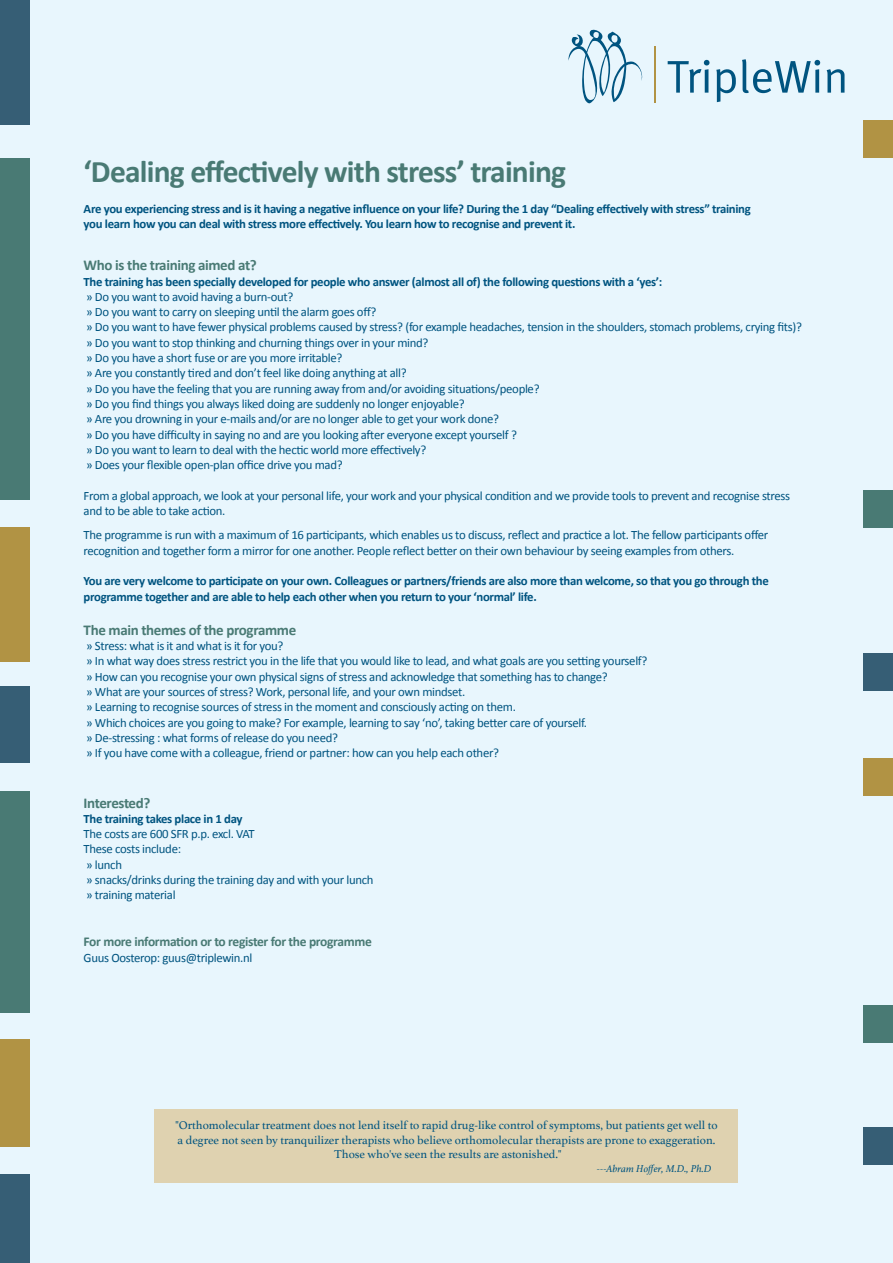
<style>
.page{position:relative;width:893px;height:1263px;background:#e8f6fd}
.page>*{position:absolute;margin:0;border:0;box-sizing:border-box;transform-origin:0 0}
.t1{font:700 31.5px "Calibri";letter-spacing:-.025em;color:#497a74}
.t2{font:700 15px "Calibri";letter-spacing:-.025em;color:#497a74}
.t3{font:700 13.5px "Calibri";letter-spacing:-.025em;color:#497a74}
.t4{font:12.75px/15.3px "Calibri";letter-spacing:-.025em;color:#005480}
.t5{font:700 12.75px/15.3px "Calibri";letter-spacing:-.025em;color:#005480}
.t6{font:12px/14.4px "Athelas";color:#005480;text-align:center}
.t7{font:italic 10.5px "Athelas";color:#005480}
</style>
<div class="page">
<svg style="left:568px;top:29px;width:75px;height:74px"></svg>
<svg style="left:668px;top:59px;width:176px;height:43px"></svg>
<hr style="left:654px;top:46px;width:2px;height:57px;background:#b19344">
<div style="left:1px;top:158px;width:29px;height:342px;background:#497a74"></div>
<div style="left:1px;top:0;width:29px;height:124px;background:#365e75"></div>
<div style="left:1px;top:1174px;width:29px;height:89px;background:#365e75"></div>
<div style="left:1px;top:686px;width:29px;height:77px;background:#365e75"></div>
<div style="left:1px;top:527px;width:29px;height:134px;background:#b19344"></div>
<div style="left:1px;top:792px;width:29px;height:221px;background:#497a74"></div>
<div style="left:1px;top:1039px;width:29px;height:107px;background:#b19344"></div>
<div style="left:863px;top:120px;width:29px;height:38px;background:#b19344"></div>
<div style="left:864px;top:758px;width:29px;height:38px;background:#b19344"></div>
<div style="left:864px;top:653px;width:29px;height:38px;background:#365e75"></div>
<div style="left:863px;top:490px;width:29px;height:37px;background:#497a74"></div>
<div style="left:864px;top:1127px;width:29px;height:38px;background:#365e75"></div>
<div style="left:864px;top:1005px;width:29px;height:37px;background:#497a74"></div>
<div style="left:155px;top:1110px;width:583px;height:73px;background:#dfd2b0"></div>
<h1 class="t1" style="left:84px;top:152px;width:484px">‘Dealing effectively with stress’ training</h1>
<p class="t5" style="left:84px;top:201px;width:669px">Are you experiencing stress and is it having a negative influence on your life? During the 1 day “Dealing effectively with stress” training you learn how you can deal with stress more effectively. You learn how to recognise and prevent it.</p>
<p class="t2" style="left:84px;top:256px;width:175px">Who is the training aimed at?</p>
<p class="t5" style="left:84px;top:274px;width:580px">The training has been specially developed for people who answer (almost all of) the following questions with a ‘yes’:</p>
<p class="t4" style="left:86px;top:289px;width:717px">» Do you want to avoid having a burn-out?<br>» Do you want to carry on sleeping until the alarm goes off?<br>» Do you want to have fewer physical problems caused by stress? (for example headaches, tension in the shoulders, stomach problems, crying fits)? » Do you want to stop thinking and churning things over in your mind?<br>» Do you have a short fuse or are you more irritable?<br>» Are you constantly tired and don’t feel like doing anything at all?<br>» Do you have the feeling that you are running away from and/or avoiding situations/people?<br>» Do you find things you always liked doing are suddenly no longer enjoyable?<br>» Are you drowning in your e-mails and/or are no longer able to get your work done?<br>» Do you have difficulty in saying no and are you looking after everyone except yourself ?<br>» Do you want to learn to deal with the hectic world more effectively?<br>» Does your flexible open-plan office drive you mad?</p>
<p class="t4" style="left:84px;top:488px;width:708px">From a global approach, we look at your personal life, your work and your physical condition and we provide tools to prevent and recognise stress and to be able to take action.</p>
<p class="t4" style="left:84px;top:527px;width:686px">The programme is run with a maximum of 16 participants, which enables us to discuss, reflect and practice a lot. The fellow participants offer recognition and together form a mirror for one another. People reflect better on their own behaviour by seeing examples from others.</p>
<p class="t5" style="left:84px;top:573px;width:687px">You are very welcome to participate on your own. Colleagues or partners/friends are also more than welcome, so that you go through the programme together and are able to help each other when you return to your ‘normal’ life.</p>
<p class="t2" style="left:84px;top:620px;width:214px">The main themes of the programme</p>
<p class="t4" style="left:86px;top:638px;width:563px">» Stress: what is it and what is it for you?<br>» In what way does stress restrict you in the life that you would like to lead, and what goals are you setting yourself? » How can you recognise your own physical signs of stress and acknowledge that something has to change?<br>» What are your sources of stress? Work, personal life, and your own mindset.<br>» Learning to recognise sources of stress in the moment and consciously acting on them.<br>» Which choices are you going to make? For example, learning to say ‘no’, taking better care of yourself.<br>» De-stressing : what forms of release do you need?<br>» If you have come with a colleague, friend or partner: how can you help each other?</p>
<p class="t2" style="left:84px;top:793px;width:68px">Interested?</p>
<p class="t5" style="left:84px;top:811px;width:160px">The training takes place in 1 day</p>
<p class="t4" style="left:84px;top:826px;width:292px">The costs are 600 SFR p.p. excl. VAT<br>These costs include:<br>» lunch<br>» snacks/drinks during the training day and with your lunch » training material</p>
<p class="t3" style="left:84px;top:933px;width:290px">For more information or to register for the programme</p>
<p class="t4" style="left:84px;top:950px;width:170px">Guus Oosterop: guus@triplewin.nl</p>
<p class="t6" style="left:175px;top:1118px;width:544px">"Orthomolecular treatment does not lend itself to rapid drug-like control of symptoms, but patients get well to a degree not seen by tranquilizer therapists who believe orthomolecular therapists are prone to exaggeration.<br>Those who've seen the results are astonished."</p>
<p class="t7" style="left:597px;top:1161px;width:116px">---Abram Hoffer, M.D., Ph.D</p>
</div>
